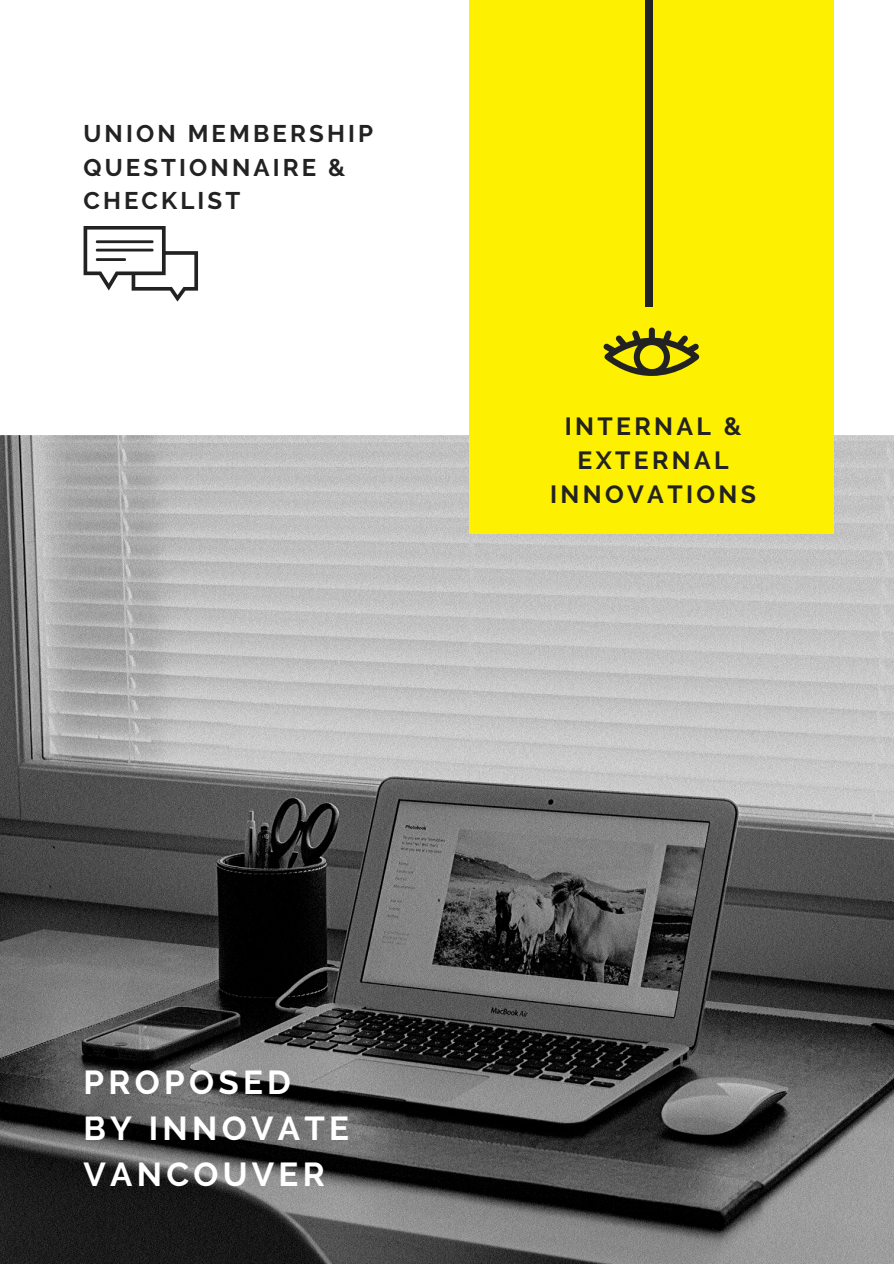
<style>
.page{position:relative;width:894px;height:1264px;background:#fff}
.page>*{position:absolute;margin:0;border:0;box-sizing:border-box;transform-origin:0 0}
.t1{font:700 33.15px/46.2px "Raleway";letter-spacing:.13em;color:#fff}
.t2{font:700 24.75px/33.8px "Raleway";letter-spacing:.135em;color:#222;text-align:center}
.t3{font:700 24px/33.5px "Raleway";letter-spacing:.13em;color:#222}
</style>
<div class="page">
<img style="left:0;top:435px;width:893px;height:828px">
<div style="left:469px;top:0;width:364px;height:534px;background:#fef001"></div>
<svg style="left:83px;top:226px;width:115px;height:75px"></svg>
<hr style="left:95px;top:240px;width:59px;height:3px;background:#222;border-radius:2px">
<hr style="left:95px;top:249px;width:59px;height:2px;background:#222;border-radius:2px">
<hr style="left:95px;top:258px;width:31px;height:3px;background:#222;border-radius:2px">
<svg style="left:603px;top:328px;width:96px;height:47px"></svg>
<div style="left:645px;top:0;width:7px;height:306px;background:#222"></div>
<p class="t3" style="left:83px;top:117px;width:291px">UNION MEMBERSHIP<br>QUESTIONNAIRE &amp;<br>CHECKLIST</p>
<p class="t2" style="left:550px;top:409px;width:207px">INTERNAL &amp;<br>EXTERNAL<br>INNOVATIONS</p>
<h1 class="t1" style="left:83px;top:1058px;width:267px">PROPOSED<br>BY INNOVATE<br>VANCOUVER</h1>
</div>
